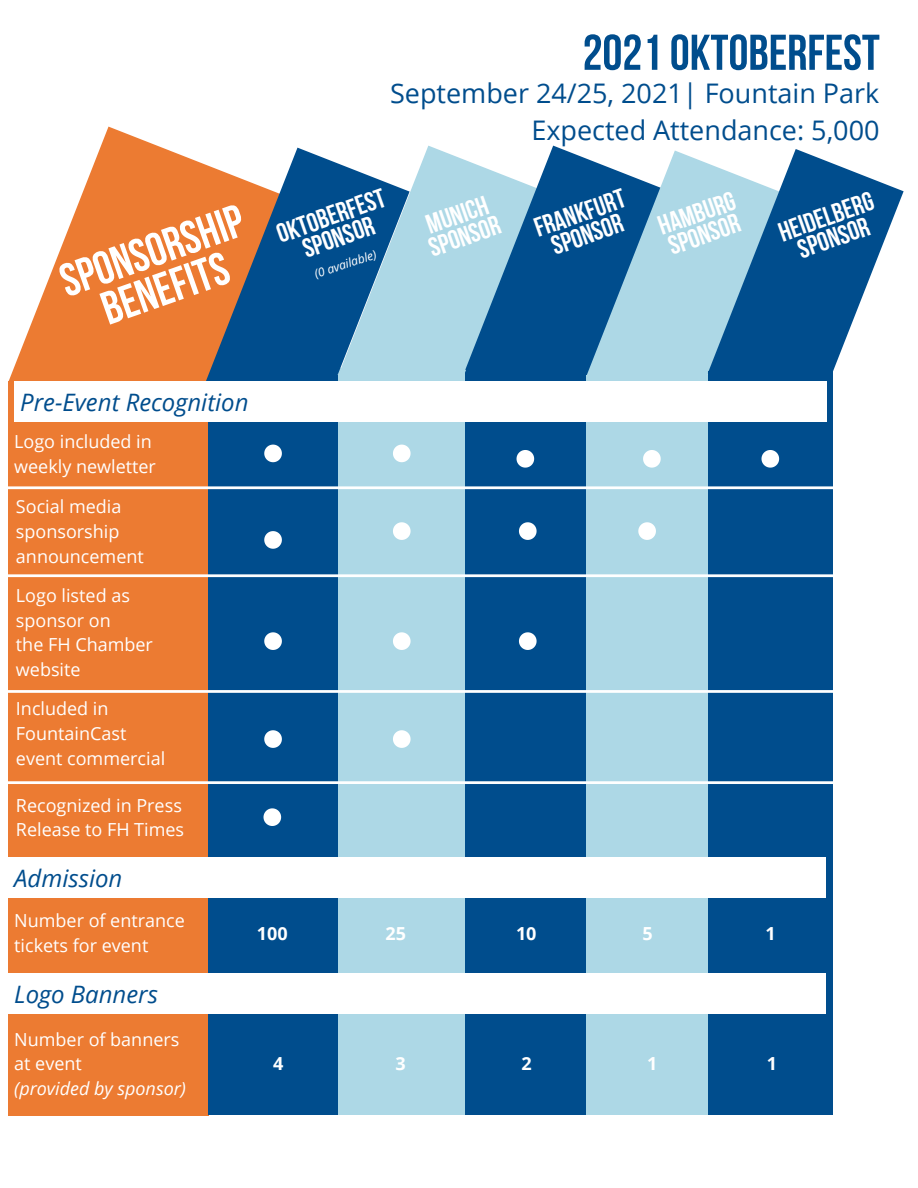
<style>
.page{position:relative;width:918px;height:1188px;background:#fff}
.page>*{position:absolute;margin:0;border:0;box-sizing:border-box;transform-origin:0 0}
.t1{font:50.1px "Bebas Neue Cyrillic";color:#004d8d}
.t2{font:46.5px "Bebas Neue Cyrillic";color:#fff}
.t3{font:27px "Bebas Neue Cyrillic";color:#fff}
.t4{font:27px "Open Sans";color:#004d8d}
.t5{font:italic 24px "Open Sans";color:#004d8d}
.t6{font:18px/24.8px "Open Sans";color:#fff}
.t7{font:italic 18px "Open Sans";color:#fff}
.t8{font:700 18px "Open Sans";color:#fff}
.t9{font:italic 12px "Open Sans";color:#fff}
</style>
<div class="page">
<div style="left:8px;top:381px;width:200px;height:734px;background:#ec7b32"></div>
<div style="left:208px;top:375px;width:130px;height:739px;background:#004d8d"></div>
<div style="left:338px;top:368px;width:127px;height:747px;background:#add8e6"></div>
<div style="left:465px;top:368px;width:125px;height:747px;background:#004d8d"></div>
<svg style="left:8px;top:127px;width:268px;height:318px;fill:#ec7b32"></svg>
<svg style="left:204px;top:148px;width:206px;height:281px;fill:#004d8d"></svg>
<svg style="left:338px;top:146px;width:127px;height:235px;fill:#add8e6"></svg>
<svg style="left:465px;top:146px;width:122px;height:227px;background:#4783b0"></svg>
<div style="left:586px;top:375px;width:122px;height:739px;background:#add8e6"></div>
<svg style="left:587px;top:151px;width:121px;height:224px;background:#80b2cd"></svg>
<div style="left:708px;top:372px;width:125px;height:743px;background:#004d8d"></div>
<svg style="left:708px;top:149px;width:196px;height:266px;fill:#004d8d"></svg>
<div style="left:14px;top:381px;width:812px;height:40px;background:#fff"></div>
<svg style="left:8px;top:486px;width:825px;height:3px;background:#ebeef0"></svg>
<svg style="left:8px;top:574px;width:825px;height:4px;background:#d1d7dc"></svg>
<svg style="left:8px;top:690px;width:825px;height:3px;background:#f2f4f5"></svg>
<svg style="left:8px;top:781px;width:825px;height:3px;background:#f1f3f5"></svg>
<div style="left:8px;top:857px;width:818px;height:41px;background:#fff"></div>
<div style="left:8px;top:973px;width:818px;height:40px;background:#fff"></div>
<svg style="left:264px;top:445px;width:18px;height:17px"></svg>
<svg style="left:264px;top:531px;width:18px;height:18px"></svg>
<svg style="left:264px;top:632px;width:18px;height:18px"></svg>
<svg style="left:264px;top:730px;width:18px;height:18px"></svg>
<svg style="left:264px;top:808px;width:17px;height:18px"></svg>
<svg style="left:393px;top:445px;width:18px;height:17px"></svg>
<svg style="left:393px;top:522px;width:18px;height:18px"></svg>
<svg style="left:393px;top:632px;width:18px;height:18px"></svg>
<svg style="left:517px;top:450px;width:17px;height:18px"></svg>
<svg style="left:519px;top:522px;width:18px;height:18px"></svg>
<svg style="left:643px;top:450px;width:18px;height:18px"></svg>
<svg style="left:393px;top:730px;width:18px;height:18px"></svg>
<svg style="left:519px;top:632px;width:18px;height:18px"></svg>
<svg style="left:638px;top:522px;width:18px;height:18px"></svg>
<svg style="left:762px;top:450px;width:17px;height:18px"></svg>
<p class="t2" style="left:56px;top:264px;width:193px;rotate:-19deg">SPONSORSHIP</p>
<p class="t2" style="left:97px;top:292px;width:133px;rotate:-19deg">BENEFITS</p>
<p class="t1" style="left:583px;top:32px;width:299px">2021OKTOBERFEST</p>
<p class="t4" style="left:390px;top:74px;width:491px">September 24/25, 2021| Fountain Park</p>
<p class="t4" style="left:531px;top:112px;width:350px">Expected Attendance: 5,000</p>
<p class="t3" style="left:274px;top:224px;width:115px;rotate:-19deg">OKTOBERFEST</p>
<p class="t3" style="left:300px;top:239px;width:76px;rotate:-19deg">SPONSOR</p>
<p class="t9" style="left:312px;top:266px;width:66px;rotate:-18deg">(0 available)</p>
<p class="t3" style="left:424px;top:215px;width:65px;rotate:-19deg">MUNICH</p>
<p class="t3" style="left:426px;top:238px;width:76px;rotate:-19deg">SPONSOR</p>
<p class="t3" style="left:532px;top:218px;width:96px;rotate:-19deg">FRANKFURT</p>
<p class="t3" style="left:549px;top:236px;width:76px;rotate:-19deg">SPONSOR</p>
<p class="t3" style="left:656px;top:216px;width:82px;rotate:-19deg">HAMBURG</p>
<p class="t3" style="left:666px;top:236px;width:76px;rotate:-19deg">SPONSOR</p>
<p class="t3" style="left:776px;top:222px;width:101px;rotate:-19deg">HEIDELBERG</p>
<p class="t3" style="left:795px;top:239px;width:76px;rotate:-19deg">SPONSOR</p>
<p class="t5" style="left:20px;top:385px;width:230px">Pre-Event Recognition</p>
<p class="t6" style="left:14px;top:428px;width:143px">Logo included in weekly newletter</p>
<p class="t6" style="left:16px;top:494px;width:129px">Social media sponsorship announcement</p>
<p class="t6" style="left:16px;top:583px;width:115px">Logo listed as sponsor on</p>
<p class="t6" style="left:16px;top:632px;width:138px">the FH Chamber website</p>
<p class="t6" style="left:16px;top:696px;width:112px">Included in<br>FountainCast</p>
<p class="t6" style="left:16px;top:745px;width:151px">event commercial</p>
<p class="t6" style="left:16px;top:792px;width:167px">Recognized in Press</p>
<p class="t6" style="left:16px;top:817px;width:170px">Release to FH Times</p>
<p class="t5" style="left:14px;top:861px;width:110px">Admission</p>
<p class="t6" style="left:14px;top:908px;width:172px">Number of entrance</p>
<p class="t6" style="left:14px;top:933px;width:136px">tickets for event</p>
<p class="t5" style="left:14px;top:977px;width:145px">Logo Banners</p>
<p class="t6" style="left:14px;top:1026px;width:167px">Number of banners</p>
<p class="t6" style="left:14px;top:1051px;width:69px">at event</p>
<p class="t7" style="left:14px;top:1076px;width:173px">(provided by sponsor)</p>
<p class="t8" style="left:257px;top:921px;width:32px">100</p>
<p class="t8" style="left:386px;top:921px;width:22px">25</p>
<p class="t8" style="left:516px;top:921px;width:22px">10</p>
<p class="t8" style="left:642px;top:921px;width:12px">5</p>
<p class="t8" style="left:766px;top:921px;width:12px">1</p>
<p class="t8" style="left:273px;top:1051px;width:12px">4</p>
<p class="t8" style="left:395px;top:1051px;width:12px">3</p>
<p class="t8" style="left:521px;top:1051px;width:12px">2</p>
<p class="t8" style="left:647px;top:1051px;width:12px">1</p>
<p class="t8" style="left:767px;top:1051px;width:12px">1</p>
</div>
